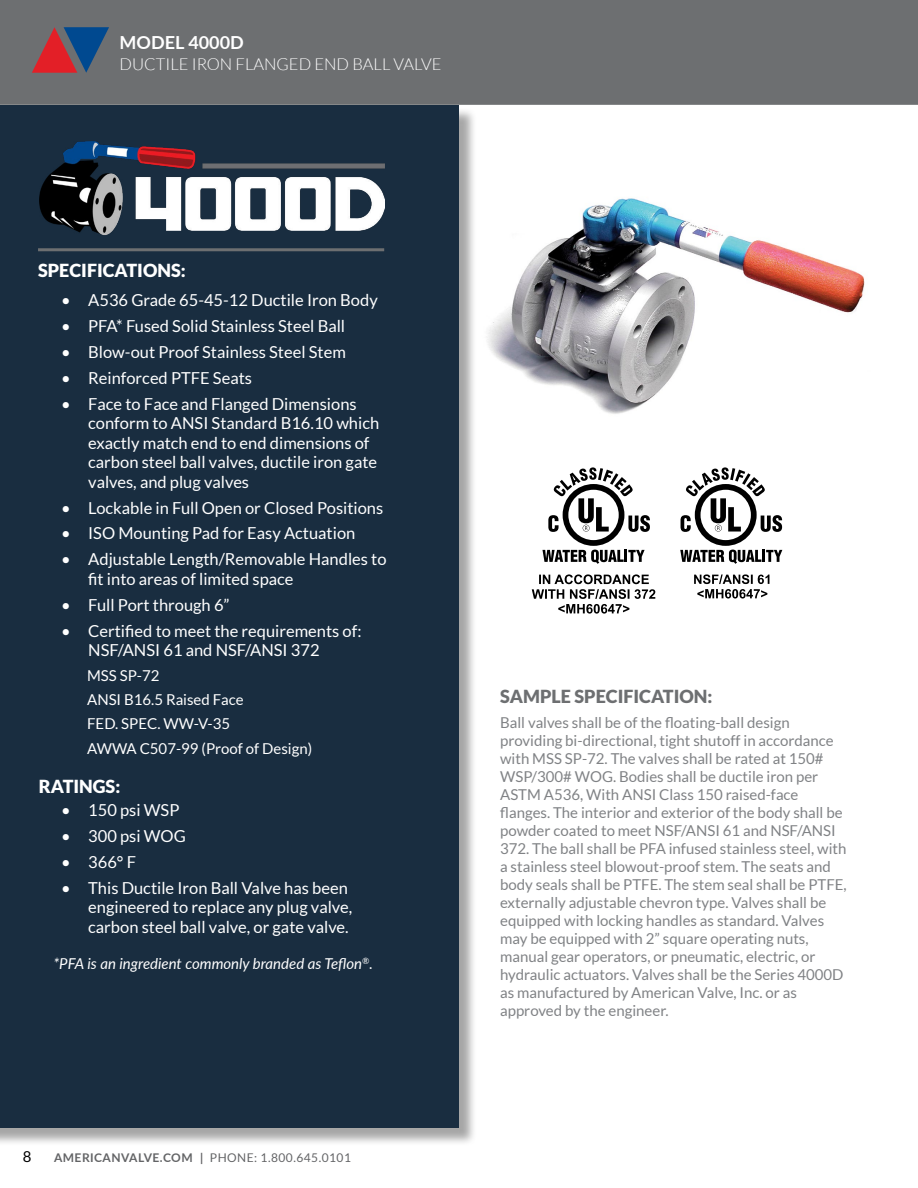
<style>
.page{position:relative;width:918px;height:1188px;background:#fff}
.page>*{position:absolute;margin:0;border:0;box-sizing:border-box;transform-origin:0 0}
.t1{font:900 18px "Lato";color:#fff}
.t2{font:900 18px "Lato";color:#6d6f71}
.t3{font:700 18px "Lato";color:#fff}
.t4{font:16.5px/19.5px "Lato";color:#fff}
.t5{font:300 16.5px "Lato";color:#fff}
.t6{font:15px/18px "Lato";color:#808285}
.t7{font:15px/24.5px "Lato";color:#fff}
.t8{font:italic 15px "Lato";color:#fff}
.t9{font:15px "Lato";color:#000}
.t10{font:12px "Lato";letter-spacing:.04em;color:#636466}
.s1{font-weight:700}
</style>
<div class="page">
<div style="left:0;top:0;width:918px;height:105px;background:#6d6f71"></div>
<svg style="left:32px;top:27px;width:142px;height:65px;background:#6d616c"></svg>
<div style="left:0;top:107px;width:478px;height:1039px;background:#000;opacity:.35"></div>
<div style="left:0;top:105px;width:459px;height:1023px;background:#192d40"></div>
<div style="left:563px;top:484px;width:61px;height:62px;background:#000;border-radius:50%"></div>
<div style="left:568px;top:490px;width:51px;height:50px;background:#fff;border-radius:50%"></div>
<svg style="left:548px;top:467px;width:102px;height:65px"></svg>
<svg style="left:532px;top:574px;width:123px;height:40px"></svg>
<svg style="left:542px;top:550px;width:103px;height:14px"></svg>
<svg style="left:680px;top:550px;width:102px;height:14px"></svg>
<svg style="left:694px;top:574px;width:75px;height:25px"></svg>
<svg style="left:695px;top:484px;width:62px;height:62px"></svg>
<div style="left:701px;top:490px;width:50px;height:50px;background:#fff;border-radius:50%"></div>
<svg style="left:681px;top:467px;width:101px;height:65px"></svg>
<hr style="left:38px;top:248px;width:346px;height:3px;background:#6d6f71">
<img style="left:487px;top:198px;width:378px;height:216px">
<img style="left:39px;top:141px;width:345px;height:94px">
<p class="t3" style="left:120px;top:29px;width:126px">MODEL 4000D</p>
<p class="t5" style="left:120px;top:55px;width:323px">DUCTILE IRON FLANGED END BALL VALVE</p>
<p class="t1" style="left:38px;top:260px;width:149px">SPECIFICATIONS:</p>
<p class="t4" style="left:61px;top:290px;width:318px">• A536 Grade 65-45-12 Ductile Iron Body</p>
<p class="t4" style="left:61px;top:316px;width:285px">• PFA* Fused Solid Stainless Steel Ball</p>
<p class="t4" style="left:61px;top:342px;width:286px">• Blow-out Proof Stainless Steel Stem</p>
<p class="t4" style="left:61px;top:368px;width:192px">• Reinforced PTFE Seats</p>
<p class="t4" style="left:88px;top:394px;width:293px;text-indent:-27px">• Face to Face and Flanged Dimensions conform to ANSI Standard B16.10 which exactly match end to end dimensions of carbon steel ball valves, ductile iron gate valves, and plug valves</p>
<p class="t4" style="left:61px;top:498px;width:324px">• Lockable in Full Open or Closed Positions</p>
<p class="t4" style="left:61px;top:524px;width:296px">• ISO Mounting Pad for Easy Actuation</p>
<p class="t4" style="left:88px;top:550px;width:300px;text-indent:-27px">• Adjustable Length/Removable Handles to fit into areas of limited space</p>
<p class="t4" style="left:61px;top:595px;width:170px">• Full Port through 6”</p>
<p class="t4" style="left:88px;top:621px;width:275px;text-indent:-27px">• Certified to meet the requirements of:<br>NSF/ANSI 61 and NSF/ANSI 372</p>
<p class="t7" style="left:87px;top:663px;width:227px">MSS SP-72<br>ANSI B16.5 Raised Face<br>FED. SPEC. WW-V-35<br>AWWA C507-99 (Proof of Design)</p>
<p class="t1" style="left:39px;top:776px;width:83px">RATINGS:</p>
<p class="t4" style="left:61px;top:800px;width:120px">• 150 psi WSP</p>
<p class="t4" style="left:61px;top:826px;width:126px">• 300 psi WOG</p>
<p class="t4" style="left:61px;top:852px;width:76px">• 366° F</p>
<p class="t4" style="left:88px;top:878px;width:266px;text-indent:-27px">• This Ductile Iron Ball Valve has been engineered to replace any plug valve, carbon steel ball valve, or gate valve.</p>
<p class="t8" style="left:53px;top:952px;width:321px">*PFA is an ingredient commonly branded as Teflon<sup>®</sup>.</p>
<p class="t9" style="left:23px;top:1149px;width:10px">8</p>
<p class="t10" style="left:54px;top:1151px;width:299px"><span class="s1">AMERICANVALVE.COM |</span> PHONE: 1.800.645.0101</p>
<p class="t2" style="left:500px;top:686px;width:214px">SAMPLE SPECIFICATION:</p>
<p class="t6" style="left:500px;top:713px;width:348px">Ball valves shall be of the floating-ball design providing bi-directional, tight shutoff in accordance with MSS SP-72. The valves shall be rated at 150# WSP/300# WOG. Bodies shall be ductile iron per ASTM A536, With ANSI Class 150 raised-face flanges. The interior and exterior of the body shall be powder coated to meet NSF/ANSI 61 and NSF/ANSI 372. The ball shall be PFA infused stainless steel, with a stainless steel blowout-proof stem. The seats and body seals shall be PTFE. The stem seal shall be PTFE, externally adjustable chevron type. Valves shall be equipped with locking handles as standard. Valves may be equipped with 2” square operating nuts, manual gear operators, or pneumatic, electric, or hydraulic actuators. Valves shall be the Series 4000D as manufactured by American Valve, Inc. or as approved by the engineer.</p>
</div>
